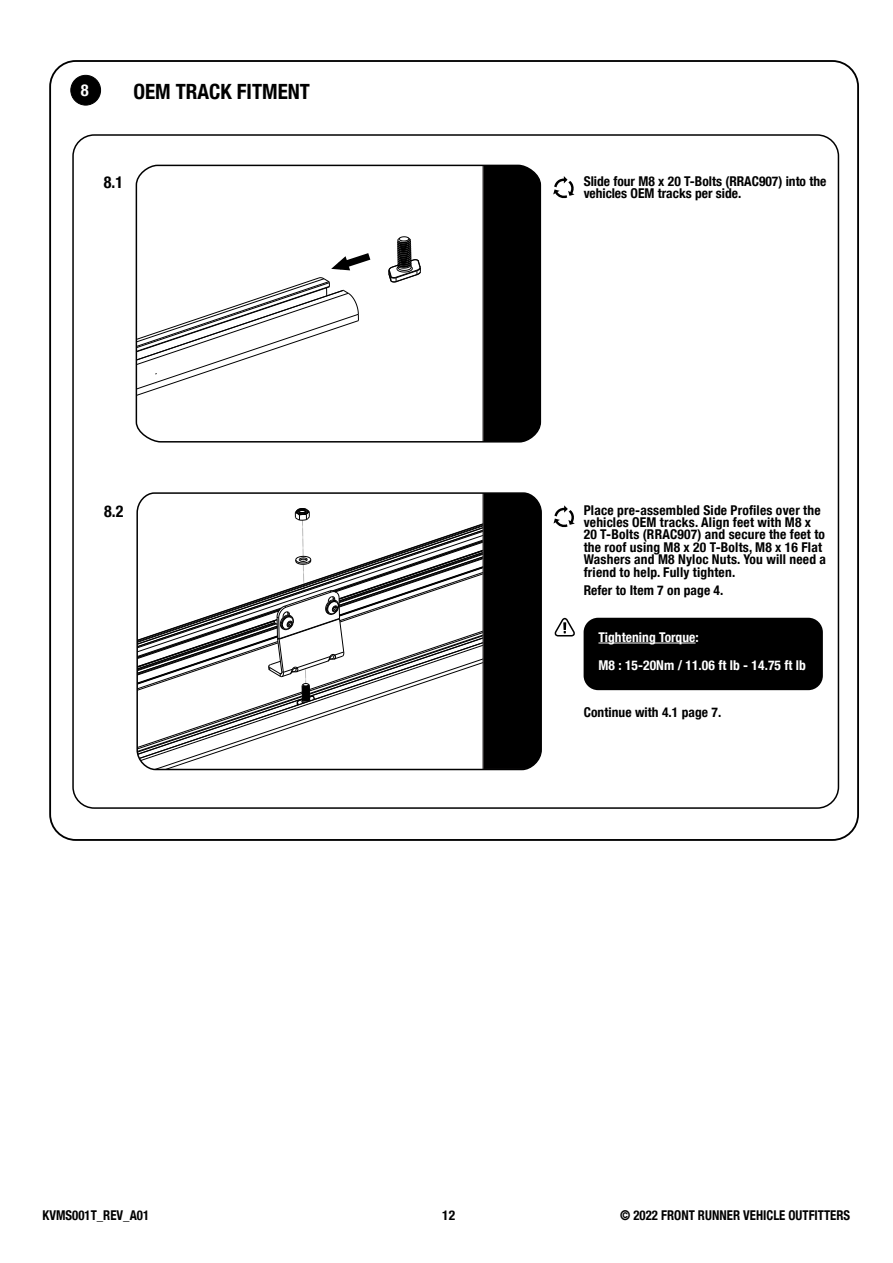
<style>
.page{position:relative;width:893px;height:1263px;background:#fff}
.page>*{position:absolute;margin:0;border:0;box-sizing:border-box;transform-origin:0 0}
.t1{font:700 condensed 21px "Helvetica Neue LT Com";color:#000}
.t2{font:700 condensed 16.5px "Helvetica Neue LT Com";color:#000}
.t3{font:700 condensed 16.5px "Helvetica Neue LT Com";color:#fefefe}
.t4{font:700 condensed 16.35px "Helvetica Neue LT Com";color:#000}
.t5{font:700 condensed 13.5px/12.5px "Helvetica Neue LT Com";letter-spacing:.015em;color:#000}
.t6{font:700 condensed 13.5px "Helvetica Neue LT Com";letter-spacing:.015em;color:#000;scale:.95 1}
.t7{font:700 condensed 13.5px/28.2px "Helvetica Neue LT Com";letter-spacing:.005em;color:#fff}
</style>
<div class="page">
<svg style="left:72px;top:134px;width:768px;height:675px"></svg>
<div style="left:71px;top:75px;width:30px;height:30px;background:#000;border-radius:50%"></div>
<div style="left:70px;top:75px;width:31px;height:31px;border:1px solid #000;border-radius:50%"></div>
<div style="left:584px;top:618px;width:239px;height:72px;background:#000;border-radius:15px"></div>
<hr style="left:598px;top:643px;width:98px;height:1px;background:#fff">
<svg style="left:103px;top:164px;width:472px;height:609px"></svg>
<p class="t3" style="left:81px;top:80px;width:9px">8</p>
<h1 class="t1" style="left:134px;top:79px;width:178px">OEM TRACK FITMENT</h1>
<p class="t2" style="left:104px;top:172px;width:21px">8.1</p>
<p class="t4" style="left:104px;top:501px;width:21px">8.2</p>
<p class="t5" style="left:584px;top:175px;width:244px">Slide four M8 x 20 T-Bolts (RRAC907) into the vehicles OEM tracks per side.</p>
<p class="t5" style="left:584px;top:504px;width:244px">Place pre-assembled Side Profiles over the vehicles OEM tracks. Align feet with M8 x 20 T-Bolts (RRAC907) and secure the feet to the roof using M8 x 20 T-Bolts, M8 x 16 Flat Washers and M8 Nyloc Nuts. You will need a friend to help. Fully tighten.</p>
<p class="t5" style="left:584px;top:584px;width:141px">Refer to Item 7 on page 4.</p>
<p class="t7" style="left:598px;top:623px;width:209px">Tightening Torque:<br>M8 : 15-20Nm / 11.06 ft lb - 14.75 ft lb</p>
<p class="t5" style="left:584px;top:706px;width:139px">Continue with 4.1 page 7.</p>
<p class="t6" style="left:43px;top:1207px;width:114px">KVMS001T_REV_A01</p>
<p class="t5" style="left:442px;top:1209px;width:14px">12</p>
<p class="t6" style="left:620px;top:1207px;width:244px">© 2022 FRONT RUNNER VEHICLE OUTFITTERS</p>
</div>
